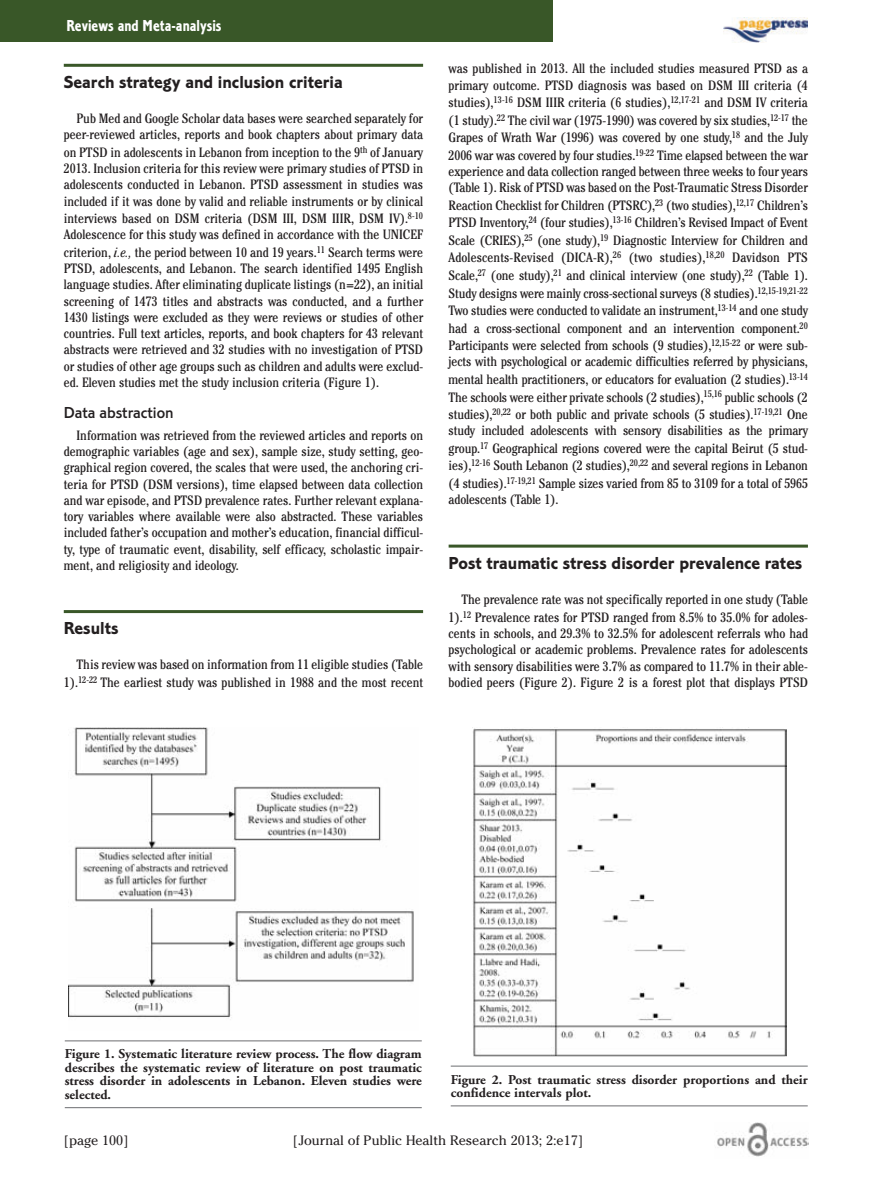
<style>
.page{position:relative;width:893px;height:1191px;background:#fff}
.page>*{position:absolute;margin:0;border:0;box-sizing:border-box;transform-origin:0 0}
.t1{font:18px "Corinthian Bold Plain";color:#231f20}
.t2{font:16.5px "Corinthian Bold Condensed Plain";color:#fff}
.t3{font:16.5px "Corinthian Medium Plain";color:#231f20}
.t4{font:condensed 13.5px/17.2px "Cheltenham";color:#231f20;text-align:justify}
.t5{font:700 13.5px/13.5px "Adobe Garamond";color:#231f20;text-align:justify}
.t6{font:13.5px "Cheltenham";color:#231f20}
.s1{font-style:italic}
</style>
<div class="page">
<div style="left:0;top:0;width:552px;height:41px;background:#395728"></div>
<hr style="left:64px;top:64px;width:359px;height:3px;background:#395728">
<hr style="left:64px;top:610px;width:359px;height:3px;background:#395728">
<hr style="left:449px;top:544px;width:359px;height:3px;background:#395728">
<img style="left:717px;top:1123px;width:91px;height:34px">
<img style="left:723px;top:17px;width:84px;height:26px">
<hr style="left:65px;top:1040px;width:357px;height:1px;background:#6c6d70">
<hr style="left:65px;top:1107px;width:357px;height:1px;background:#6c6d70">
<img style="left:68px;top:727px;width:346px;height:291px">
<hr style="left:451px;top:1065px;width:357px;height:1px;background:#6c6d70">
<hr style="left:451px;top:1105px;width:357px;height:1px;background:#6c6d70">
<img style="left:472px;top:727px;width:314px;height:330px">
<p class="t2" style="left:66px;top:20px;width:157px">Reviews and Meta-analysis</p>
<h1 class="t1" style="left:64px;top:76px;width:280px">Search strategy and inclusion criteria</h1>
<p class="t4" style="left:64px;top:111px;width:361px;line-height:16.6px;text-indent:13px">Pub Med and Google Scholar data bases were searched separately for peer-reviewed articles, reports and book chapters about primary data on PTSD in adolescents in Lebanon from inception to the 9<sup>th</sup> of January 2013. Inclusion criteria for this review were primary studies of PTSD in adolescents conducted in Lebanon. PTSD assessment in studies was included if it was done by valid and reliable instruments or by clinical interviews based on DSM criteria (DSM III, DSM IIIR, DSM IV).<sup>8-10<br></sup>Adolescence for this study was defined in accordance with the UNICEF criterion, <span class="s1">i.e.,</span> the period between 10 and 19 years.<sup>11</sup> Search terms were</p>
<p class="t4" style="left:64px;top:261px;width:361px;line-height:16.2px">PTSD, adolescents, and Lebanon. The search identified 1495 English language studies. After eliminating duplicate listings (n=22), an initial screening of 1473 titles and abstracts was conducted, and a further 1430 listings were excluded as they were reviews or studies of other countries. Full text articles, reports, and book chapters for 43 relevant abstracts were retrieved and 32 studies with no investigation of PTSD or studies of other age groups such as children and adults were exclud&shy;ed. Eleven studies met the study inclusion criteria (Figure 1).</p>
<p class="t3" style="left:64px;top:407px;width:111px">Data abstraction</p>
<p class="t4" style="left:64px;top:428px;width:361px;line-height:16.2px;text-indent:13px">Information was retrieved from the reviewed articles and reports on demographic variables (age and sex), sample size, study setting, geo&shy;graphical region covered, the scales that were used, the anchoring cri&shy;teria for PTSD (DSM versions), time elapsed between data collection and war episode, and PTSD prevalence rates. Further relevant explana&shy;tory variables where available were also abstracted. These variables included father’s occupation and mother’s education, financial difficul&shy;ty, type of traumatic event, disability, self efficacy, scholastic impair&shy;ment, and religiosity and ideology.</p>
<h1 class="t1" style="left:64px;top:622px;width:56px">Results</h1>
<p class="t4" style="left:64px;top:657px;width:361px;text-align:right">This review was based on information from 11 eligible studies (Table<br>1).<sup>12-22</sup> The earliest study was published in 1988 and the most recent</p>
<p class="t4" style="left:449px;top:61px;width:361px">was published in 2013. All the included studies measured PTSD as a primary outcome. PTSD diagnosis was based on DSM III criteria (4 studies),<sup>13-16</sup> DSM IIIR criteria (6 studies),<sup>12,17-21</sup> and DSM IV criteria (1 study).<sup>22</sup> The civil war (1975-1990) was covered by six studies,<sup>12-17</sup> the Grapes of Wrath War (1996) was covered by one study,<sup>18</sup> and the July 2006 war was covered by four studies.<sup>19-22</sup> Time elapsed between the war experience and data collection ranged between three weeks to four years (Table 1). Risk of PTSD was based on the Post-Traumatic Stress Disorder Reaction Checklist for Children (PTSRC),<sup>23</sup> (two studies),<sup>12,17</sup> Children’s PTSD Inventory,<sup>24</sup> (four studies),<sup>13-16</sup> Children’s Revised Impact of Event Scale (CRIES),<sup>25</sup> (one study),<sup>19</sup> Diagnostic Interview for Children and Adolescents-Revised (DICA-R),<sup>26</sup> (two studies),<sup>18,20</sup> Davidson PTS Scale,<sup>27</sup> (one study),<sup>21</sup> and clinical interview (one study),<sup>22</sup> (Table 1).<br>Study designs were mainly cross-sectional surveys (8 studies).<sup>12,15-19,21-22<br></sup>Two studies were conducted to validate an instrument,<sup>13-14</sup> and one study had a cross-sectional component and an intervention component.<sup>20<br></sup>Participants were selected from schools (9 studies),<sup>12,15-22</sup> or were sub&shy;jects with psychological or academic difficulties referred by physicians, mental health practitioners, or educators for evaluation (2 studies).<sup>13-14<br></sup>The schools were either private schools (2 studies),<sup>15,16</sup> public schools (2 studies),<sup>20,22</sup> or both public and private schools (5 studies).<sup>17-19,21</sup> One study included adolescents with sensory disabilities as the primary group.<sup>17</sup> Geographical regions covered were the capital Beirut (5 stud&shy;ies),<sup>12-16</sup> South Lebanon (2 studies),<sup>20,22</sup> and several regions in Lebanon (4 studies).<sup>17-19,21</sup> Sample sizes varied from 85 to 3109 for a total of 5965 adolescents (Table 1).</p>
<h1 class="t1" style="left:449px;top:557px;width:355px">Post traumatic stress disorder prevalence rates</h1>
<p class="t4" style="left:449px;top:592px;width:361px;line-height:16.5px;text-indent:13px">The prevalence rate was not specifically reported in one study (Table 1).<sup>12</sup> Prevalence rates for PTSD ranged from 8.5% to 35.0% for adoles&shy;cents in schools, and 29.3% to 32.5% for adolescent referrals who had psychological or academic problems. Prevalence rates for adolescents with sensory disabilities were 3.7% as compared to 11.7% in their able&shy;bodied peers (Figure 2). Figure 2 is a forest plot that displays PTSD</p>
<p class="t5" style="left:65px;top:1048px;width:359px">Figure 1. Systematic literature review process. The flow diagram describes the systematic review of literature on post traumatic stress disorder in adolescents in Lebanon. Eleven studies were selected.</p>
<p class="t5" style="left:451px;top:1073px;width:358px">Figure 2. Post traumatic stress disorder proportions and their confidence intervals plot.</p>
<p class="t6" style="left:64px;top:1132px;width:66px">[page 100]</p>
<p class="t6" style="left:293px;top:1132px;width:292px">[Journal of Public Health Research 2013; 2:e17]</p>
</div>
